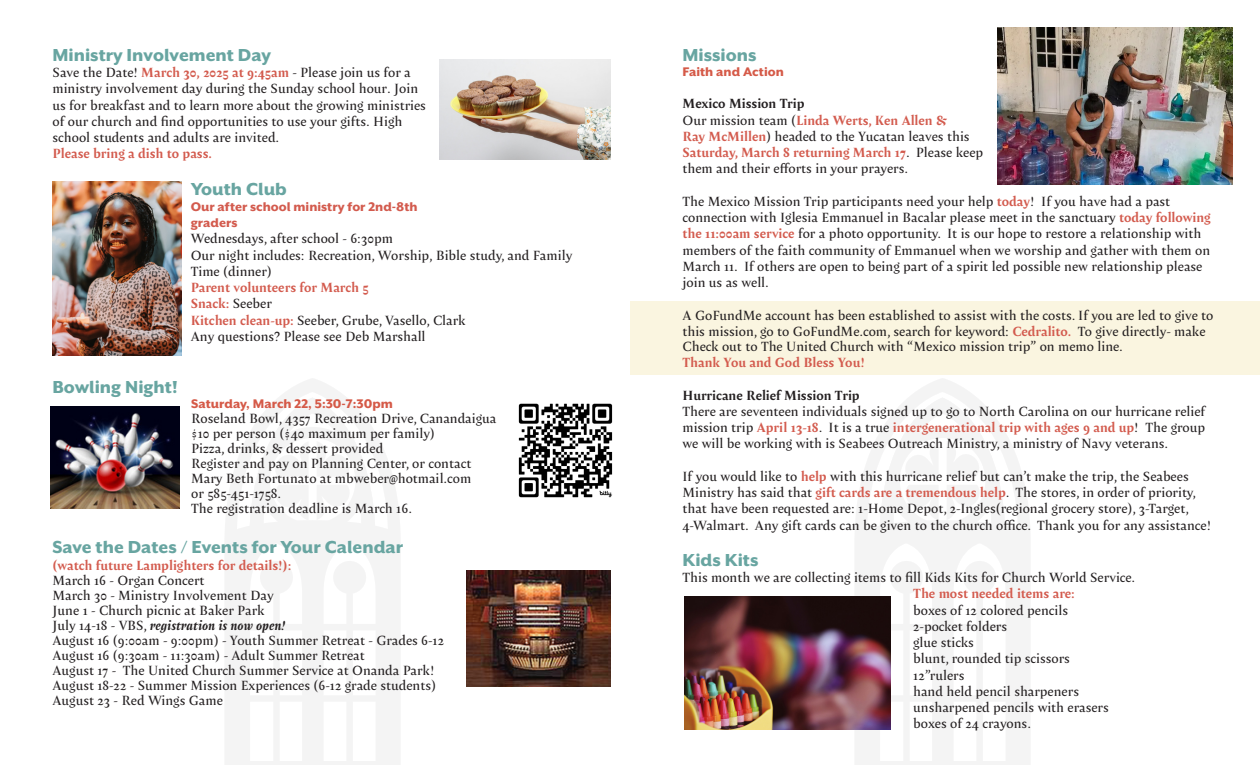
<style>
.page{position:relative;width:1260px;height:765px;background:#fff}
.page>*{position:absolute;margin:0;border:0;box-sizing:border-box;transform-origin:0 0}
.t1{font:800 20px "Mr Eaves XL San OT";color:#68a5a1}
.t2{font:800 14.38px "Mr Eaves XL San OT";color:#d55a48}
.t3{font:800 14.38px/16.2px "Mr Eaves XL San OT";color:#d35b4e}
.t4{font:13.12px/16.2px "Amster";color:#231f20}
.t5{font:700 13.12px "Amster";color:#d35b4e}
.t6{font:700 13.12px "Amster";color:#231f20}
.t7{font:italic 700 13.12px "Amster";color:#231f20}
.s1{font-weight:700;color:#d35b4e}
.s2{font-weight:400;color:#231f20}
.s3{font-weight:400;font-style:normal}
</style>
<div class="page">
<div style="left:630px;top:302px;width:630px;height:73px;background:#faf5e0"></div>
<svg style="left:855px;top:379px;width:175px;height:386px;fill:#f4f4f4"></svg>
<svg style="left:869px;top:561px;width:146px;height:200px"></svg>
<hr style="left:860px;top:761px;width:158px;height:4px;background:#f4f4f4">
<svg style="left:880px;top:397px;width:125px;height:138px"></svg>
<svg style="left:225px;top:379px;width:175px;height:386px;fill:#f4f4f4"></svg>
<svg style="left:239px;top:561px;width:146px;height:200px"></svg>
<hr style="left:230px;top:761px;width:158px;height:4px;background:#f4f4f4">
<svg style="left:250px;top:397px;width:125px;height:138px"></svg>
<img style="left:52px;top:182px;width:129px;height:173px">
<img style="left:50px;top:407px;width:130px;height:102px">
<img style="left:467px;top:570px;width:143px;height:117px">
<img style="left:518px;top:403px;width:95px;height:95px">
<img style="left:440px;top:59px;width:170px;height:100px">
<img style="left:685px;top:596px;width:205px;height:134px">
<img style="left:998px;top:28px;width:234px;height:156px">
<p class="t1" style="left:52px;top:44px;width:220px">Ministry Involvement Day</p>
<p class="t4" style="left:52px;top:64px;width:375px">Save the Date! <span class="s1">March 30, 2025 at 9:45am</span> - Please join us for a ministry involvement day during the Sunday school hour. Join us for breakfast and to learn more about the growing ministries of our church and find opportunities to use your gifts. High school students and adults are invited.</p>
<p class="t5" style="left:52px;top:144px;width:161px">Please bring a dish to pass.</p>
<p class="t1" style="left:191px;top:177px;width:98px">Youth Club</p>
<p class="t3" style="left:191px;top:199px;width:228px">Our after school ministry for 2nd-8th graders</p>
<p class="t4" style="left:191px;top:230px;width:204px">Wednesdays, after school - 6:30pm</p>
<p class="t4" style="left:191px;top:247px;width:383px">Our night includes: Recreation, Worship, Bible study, and Family<br>Time (dinner)</p>
<p class="t5" style="left:191px;top:277px;width:180px">Parent volunteers for March 5</p>
<p class="t5" style="left:191px;top:294px;width:83px">Snack: <span class="s2">Seeber</span></p>
<p class="t4" style="left:191px;top:312px;width:276px"><span class="s1">Kitchen clean-up:</span> Seeber, Grube, Vasello, Clark</p>
<p class="t4" style="left:191px;top:328px;width:236px">Any questions? Please see Deb Marshall</p>
<p class="t1" style="left:52px;top:376px;width:127px">Bowling Night!</p>
<p class="t2" style="left:191px;top:396px;width:203px">Saturday, March 22, 5:30-7:30pm</p>
<p class="t4" style="left:191px;top:410px;width:307px">Roseland Bowl, 4357 Recreation Drive, Canandaigua</p>
<p class="t4" style="left:191px;top:425px;width:245px">$10 per person ($40 maximum per family)</p>
<p class="t4" style="left:191px;top:440px;width:194px">Pizza, drinks, &amp; dessert provided</p>
<p class="t4" style="left:191px;top:455px;width:282px">Register and pay on Planning Center, or contact</p>
<p class="t4" style="left:191px;top:470px;width:282px">Mary Beth Fortunato at mbweber@hotmail.com</p>
<p class="t4" style="left:191px;top:485px;width:92px">or 585-451-1758.</p>
<p class="t4" style="left:191px;top:500px;width:222px">The registration deadline is March 16.</p>
<p class="t1" style="left:52px;top:536px;width:352px">Save the Dates / Events for Your Calendar</p>
<p class="t5" style="left:52px;top:555px;width:240px">(watch future Lamplighters for details!):</p>
<p class="t4" style="left:52px;top:572px;width:154px">March 16 - Organ Concert</p>
<p class="t4" style="left:52px;top:587px;width:223px">March 30 - Ministry Involvement Day</p>
<p class="t4" style="left:52px;top:602px;width:214px">June 1 - Church picnic at Baker Park</p>
<p class="t7" style="left:52px;top:615px;width:234px"><span class="s3">July 14-18 - VBS,</span> registration is now open!</p>
<p class="t4" style="left:52px;top:632px;width:393px">August 16 (9:00am - 9:00pm) - Youth Summer Retreat - Grades 6-12</p>
<p class="t4" style="left:52px;top:647px;width:314px">August 16 (9:30am - 11:30am) - Adult Summer Retreat</p>
<p class="t4" style="left:52px;top:662px;width:383px">August 17 - The United Church Summer Service at Onanda Park!</p>
<p class="t4" style="left:52px;top:677px;width:385px">August 18-22 - Summer Mission Experiences (6-12 grade students)</p>
<p class="t4" style="left:52px;top:692px;width:172px">August 23 - Red Wings Game</p>
<p class="t1" style="left:682px;top:44px;width:75px">Missions</p>
<p class="t2" style="left:682px;top:63px;width:103px">Faith and Action</p>
<p class="t6" style="left:682px;top:94px;width:123px">Mexico Mission Trip</p>
<p class="t4" style="left:682px;top:112px;width:302px">Our mission team (<span class="s1">Linda Werts, Ken Allen &amp;<br>Ray McMillen</span>) headed to the Yucatan leaves this <span class="s1">Saturday, March 8 returning March 17</span>. Please keep them and their efforts in your prayers.</p>
<p class="t4" style="left:682px;top:193px;width:530px">The Mexico Mission Trip participants need your help <span class="s1">today</span>! If you have had a past connection with Iglesia Emmanuel in Bacalar please meet in the sanctuary <span class="s1">today following the 11:00am service</span> for a photo opportunity. It is our hope to restore a relationship with members of the faith community of Emmanuel when we worship and gather with them on March 11. If others are open to being part of a spirit led possible new relationship please join us as well.</p>
<p class="t4" style="left:682px;top:307px;width:533px">A GoFundMe account has been established to assist with the costs. If you are led to give to this mission, go to GoFundMe.com, search for keyword: <span class="s1">Cedralito.</span> To give directly- make</p>
<p class="t4" style="left:682px;top:338px;width:442px">Check out to The United Church with “Mexico mission trip” on memo line.</p>
<p class="t5" style="left:682px;top:352px;width:184px">Thank You and God Bless You!</p>
<p class="t6" style="left:682px;top:385px;width:179px">Hurricane Relief Mission Trip</p>
<p class="t4" style="left:682px;top:403px;width:524px;text-align:justify">There are seventeen individuals signed up to go to North Carolina on our hurricane relief mission trip <span class="s1">April 13-18</span>. It is a true <span class="s1">intergenerational trip with ages 9 and up</span>! The group we will be working with is Seabees Outreach Ministry, a ministry of Navy veterans.</p>
<p class="t4" style="left:682px;top:468px;width:530px">If you would like to <span class="s1">help</span> with this hurricane relief but can’t make the trip, the Seabees Ministry has said that <span class="s1">gift cards are a tremendous help</span>. The stores, in order of priority, that have been requested are: 1-Home Depot, 2-Ingles(regional grocery store), 3-Target, 4-Walmart. Any gift cards can be given to the church office. Thank you for any assistance!</p>
<p class="t1" style="left:682px;top:549px;width:77px">Kids Kits</p>
<p class="t4" style="left:682px;top:569px;width:454px">This month we are collecting items to fill Kids Kits for Church World Service.</p>
<p class="t5" style="left:913px;top:584px;width:163px">The most needed items are:</p>
<p class="t4" style="left:913px;top:602px;width:157px">boxes of 12 colored pencils</p>
<p class="t4" style="left:913px;top:618px;width:95px">2-pocket folders</p>
<p class="t4" style="left:913px;top:634px;width:62px">glue sticks</p>
<p class="t4" style="left:913px;top:650px;width:158px">blunt, rounded tip scissors</p>
<p class="t4" style="left:913px;top:667px;width:53px">12”rulers</p>
<p class="t4" style="left:913px;top:683px;width:167px">hand held pencil sharpeners</p>
<p class="t4" style="left:913px;top:699px;width:197px">unsharpened pencils with erasers</p>
<p class="t4" style="left:913px;top:715px;width:119px">boxes of 24 crayons.</p>
</div>
